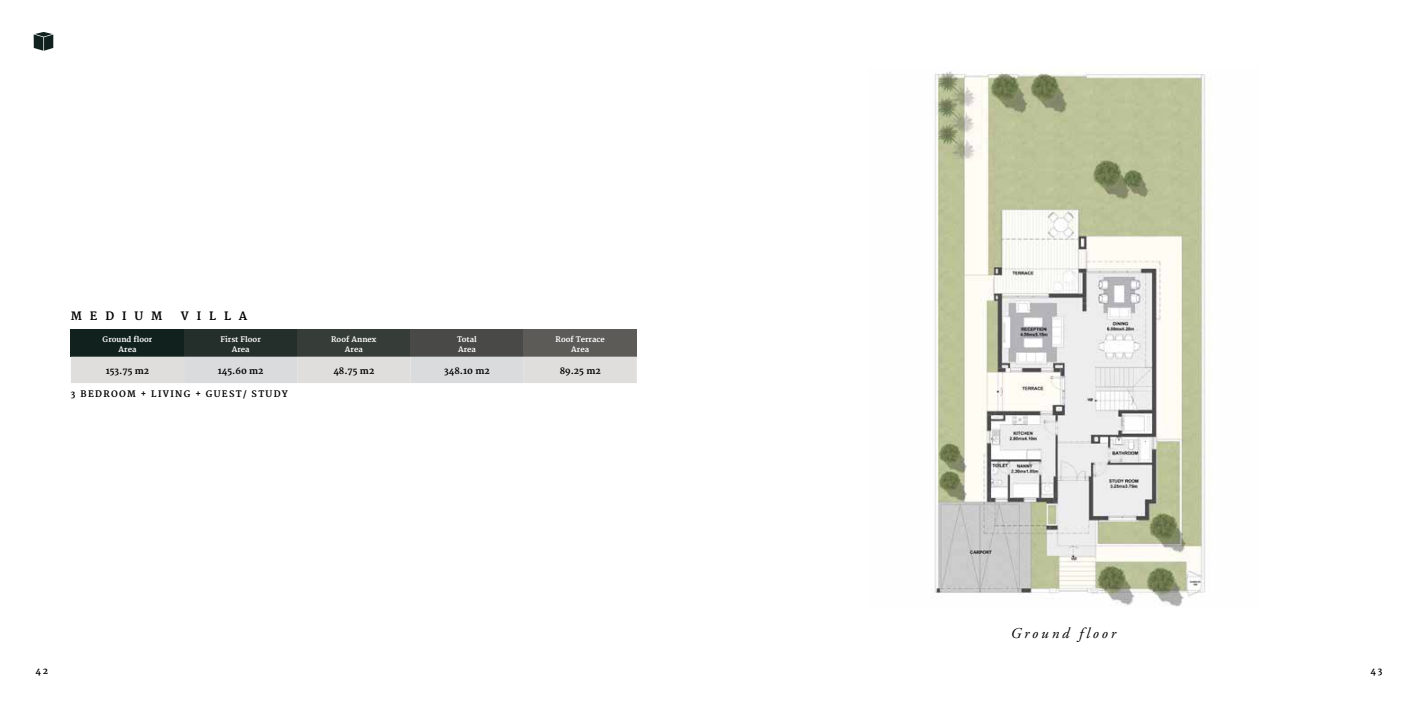
<style>
.page{position:relative;width:1418px;height:709px;background:#fff}
.page>*{position:absolute;margin:0;border:0;box-sizing:border-box;transform-origin:0 0}
.t1{font:italic 15px "Adobe Garamond Pro";letter-spacing:.2em;color:#000}
.t2{font:700 11.25px "Merriweather";letter-spacing:.7em;color:#000}
.t3{font:700 8.75px "Merriweather";letter-spacing:.15em;color:#000}
.t4{font:700 7.5px/10px "Merriweather";color:#fff;text-align:center}
</style>
<div class="page">
<img style="left:934px;top:71px;width:272px;height:536px">
<div style="left:71px;top:329px;width:113px;height:27px;background:#10211e"></div>
<div style="left:184px;top:329px;width:113px;height:27px;background:#242e2a"></div>
<div style="left:297px;top:329px;width:113px;height:27px;background:#363c38"></div>
<div style="left:410px;top:329px;width:113px;height:27px;background:#494a47"></div>
<div style="left:523px;top:329px;width:114px;height:27px;background:#5c5b57"></div>
<div style="left:71px;top:356px;width:566px;height:27px;background:#e0dedd"></div>
<svg style="left:34px;top:32px;width:19px;height:19px"></svg>
<p class="t2" style="left:71px;top:309px;width:93px">MEDIUM</p>
<p class="t2" style="left:181px;top:309px;width:68px">VILLA</p>
<p class="t4" style="left:103px;top:334px;width:51px">Ground floor<br>Area</p>
<p class="t4" style="left:220px;top:334px;width:42px">First Floor<br>Area</p>
<p class="t4" style="left:331px;top:334px;width:47px">Roof Annex<br>Area</p>
<p class="t4" style="left:457px;top:334px;width:21px;text-align:left">Total<br>Area</p>
<p class="t4" style="left:555px;top:334px;width:51px">Roof Terrace<br>Area</p>
<p class="t3" style="left:106px;top:366px;width:45px">153.75 m2</p>
<p class="t3" style="left:218px;top:366px;width:47px">145.60 m2</p>
<p class="t3" style="left:333px;top:366px;width:42px">48.75 m2</p>
<p class="t3" style="left:444px;top:366px;width:47px">348.10 m2</p>
<p class="t3" style="left:559px;top:366px;width:43px">89.25 m2</p>
<p class="t3" style="left:71px;top:389px;width:218px">3 BEDROOM + LIVING + GUEST/ STUDY</p>
<h1 class="t1" style="left:1010px;top:624px;width:107px">Ground floor</h1>
<p class="t3" style="left:35px;top:665px;width:14px">42</p>
<p class="t3" style="left:1370px;top:665px;width:13px">43</p>
</div>
